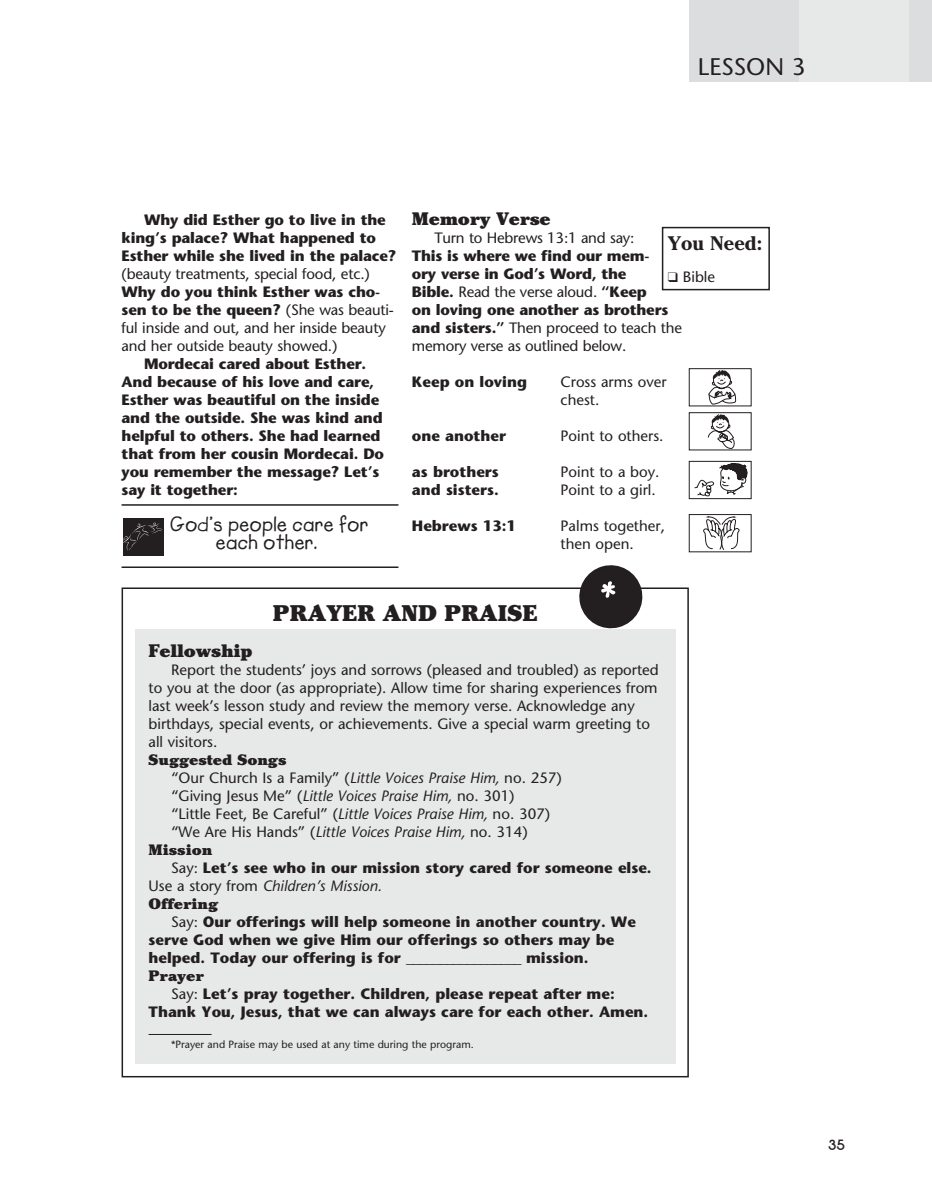
<style>
.page{position:relative;width:932px;height:1202px;background:#fff}
.page>*{position:absolute;margin:0;border:0;box-sizing:border-box;transform-origin:0 0}
.t1{font:24px "Stone Sans";color:#231f20}
.Readiness{font:900 22.5px "Cheltenham";color:#231f20}
.Power_Point{font:21px/18px "Lemonade ICG Bold";letter-spacing:.015em;color:#231f20;text-align:center}
.You_Need{font:700 19.5px "Cheltenham";color:#231f20}
.Activities_Subhead{font:900 18px "Cheltenham";letter-spacing:-.01em;color:#231f20}
.FingerPlay_Items{font:700 15px/18px "Stone Sans";letter-spacing:-.01em;color:#231f20}
.FingerPlay_Items-2{font:15px/18px "Stone Sans";color:#231f20}
.P_P_Breaker{font:900 15px "Cheltenham";color:#231f20}
.You_Need_Items{font:15px "Stone Sans";color:#231f20}
.t2{font:700 15px "New Garden";color:#231f20}
.Footnotes{font:10.5px "Stone Sans";color:#231f20}
.s1{font-weight:400}
.s2{font-style:italic}
.s3{font-weight:400;font-style:italic}
</style>
<div class="page">
<hr style="left:122px;top:504px;width:276px;height:2px;background:#231f20">
<hr style="left:122px;top:566px;width:276px;height:2px;background:#231f20">
<div style="left:123px;top:518px;width:40px;height:37px;background:#231f20"></div>
<svg style="left:123px;top:522px;width:39px;height:29px"></svg>
<div style="left:662px;top:227px;width:108px;height:63px;border:2px solid #231f20"></div>
<div style="left:122px;top:587px;width:566px;height:490px;border:2px solid #231f20"></div>
<div style="left:135px;top:629px;width:540px;height:434px;background:#e7e8e8"></div>
<hr style="left:148px;top:1034px;width:64px;height:1px;background:#231f20">
<svg style="left:708px;top:370px;width:29px;height:34px"></svg>
<div style="left:688px;top:368px;width:63px;height:38px;border:1px solid #231f20"></div>
<svg style="left:707px;top:414px;width:28px;height:34px"></svg>
<div style="left:688px;top:412px;width:63px;height:38px;border:1px solid #231f20"></div>
<svg style="left:694px;top:463px;width:53px;height:34px"></svg>
<div style="left:688px;top:461px;width:63px;height:38px;border:1px solid #231f20"></div>
<svg style="left:703px;top:516px;width:36px;height:34px"></svg>
<div style="left:688px;top:514px;width:63px;height:38px;border:1px solid #231f20"></div>
<div style="left:688px;top:0;width:111px;height:81px;background:#dcddde"></div>
<div style="left:799px;top:0;width:110px;height:81px;background:#e7e8e8"></div>
<div style="left:909px;top:0;width:23px;height:81px;background:#dcddde"></div>
<svg style="left:576px;top:565px;width:69px;height:64px"></svg>
<p class="t1" style="left:698px;top:52px;width:109px">LESSON 3</p>
<p class="FingerPlay_Items" style="left:122px;top:211px;width:276px;text-indent:22px">Why did Esther go to live in the king’s palace? What happened to Esther while she lived in the palace? <span class="s1">(beauty treatments, special food, etc.)<br></span>Why do you think Esther was cho&shy;sen to be the queen? <span class="s1">(She was beauti&shy;ful inside and out, and her inside beauty and her outside beauty showed.)</span></p>
<p class="FingerPlay_Items" style="left:122px;top:355px;width:264px;text-indent:22px">Mordecai cared about Esther.<br>And because of his love and care,<br>Esther was beautiful on the inside and the outside. She was kind and helpful to others. She had learned that from her cousin Mordecai. Do you remember the message? Let’s say it together:</p>
<p class="Power_Point" style="left:170px;top:515px;width:199px">God’s people care for each other.</p>
<p class="Activities_Subhead" style="left:412px;top:208px;width:140px">Memory Verse</p>
<p class="FingerPlay_Items" style="left:412px;top:229px;width:271px;text-indent:22px"><span class="s1">Turn to Hebrews 13:1 and say:<br></span>This is where we find our mem-<br>ory verse in God’s Word, the<br>Bible. <span class="s1">Read the verse aloud.</span> “Keep<br>on loving one another as brothers and sisters.” <span class="s1">Then proceed to teach the memory verse as outlined below.</span></p>
<p class="FingerPlay_Items" style="left:412px;top:373px;width:117px">Keep on loving</p>
<p class="FingerPlay_Items-2" style="left:560px;top:373px;width:107px">Cross arms over chest.</p>
<p class="FingerPlay_Items" style="left:412px;top:427px;width:96px">one another</p>
<p class="FingerPlay_Items-2" style="left:560px;top:427px;width:104px">Point to others.</p>
<p class="FingerPlay_Items" style="left:412px;top:463px;width:88px">as brothers</p>
<p class="FingerPlay_Items-2" style="left:560px;top:463px;width:100px">Point to a boy.</p>
<p class="FingerPlay_Items" style="left:412px;top:481px;width:88px">and sisters.</p>
<p class="FingerPlay_Items-2" style="left:560px;top:481px;width:97px">Point to a girl.</p>
<p class="FingerPlay_Items" style="left:412px;top:517px;width:106px">Hebrews 13:1</p>
<p class="FingerPlay_Items-2" style="left:560px;top:517px;width:106px">Palms together, then open.</p>
<p class="You_Need" style="left:668px;top:232px;width:96px">You Need:</p>
<p class="You_Need_Items" style="left:668px;top:268px;width:49px">❑ Bible</p>
<p class="Readiness" style="left:273px;top:599px;width:266px">PRAYER AND PRAISE</p>
<p class="Activities_Subhead" style="left:148px;top:639px;width:106px">Fellowship</p>
<p class="FingerPlay_Items-2" style="left:148px;top:660px;width:511px;text-indent:22px">Report the students’ joys and sorrows (pleased and troubled) as reported to you at the door (as appropriate). Allow time for sharing experiences from last week’s lesson study and review the memory verse. Acknowledge any birthdays, special events, or achievements. Give a special warm greeting to all visitors.</p>
<p class="P_P_Breaker" style="left:148px;top:750px;width:139px">Suggested Songs</p>
<p class="FingerPlay_Items-2" style="left:171px;top:768px;width:392px">“Our Church Is a Family” (<span class="s2">Little Voices Praise Him,</span> no. 257)</p>
<p class="FingerPlay_Items-2" style="left:171px;top:786px;width:345px">“Giving Jesus Me” (<span class="s2">Little Voices Praise Him,</span> no. 301)</p>
<p class="FingerPlay_Items-2" style="left:171px;top:804px;width:380px">“Little Feet, Be Careful” (<span class="s2">Little Voices Praise Him,</span> no. 307)</p>
<p class="FingerPlay_Items-2" style="left:171px;top:822px;width:358px">“We Are His Hands” (<span class="s2">Little Voices Praise Him,</span> no. 314)</p>
<p class="P_P_Breaker" style="left:148px;top:840px;width:65px">Mission</p>
<p class="FingerPlay_Items" style="left:148px;top:858px;width:504px;text-indent:22px"><span class="s1">Say:</span> Let’s see who in our mission story cared for someone else.<br><span class="s1">Use a story from</span> <span class="s3">Children’s Mission.</span></p>
<p class="P_P_Breaker" style="left:148px;top:894px;width:71px">Offering</p>
<p class="FingerPlay_Items" style="left:148px;top:912px;width:489px;text-indent:22px"><span class="s1">Say:</span> Our offerings will help someone in another country. We serve God when we give Him our offerings so others may be helped. Today our offering is for _________________ mission.</p>
<p class="P_P_Breaker" style="left:148px;top:966px;width:57px">Prayer</p>
<p class="FingerPlay_Items" style="left:148px;top:984px;width:501px;text-indent:22px"><span class="s1">Say:</span> Let’s pray together. Children, please repeat after me:<br>Thank You, Jesus, that we can always care for each other. Amen.</p>
<p class="Footnotes" style="left:171px;top:1038px;width:304px">*Prayer and Praise may be used at any time during the program.</p>
<p class="t2" style="left:828px;top:1136px;width:18px">35</p>
</div>
